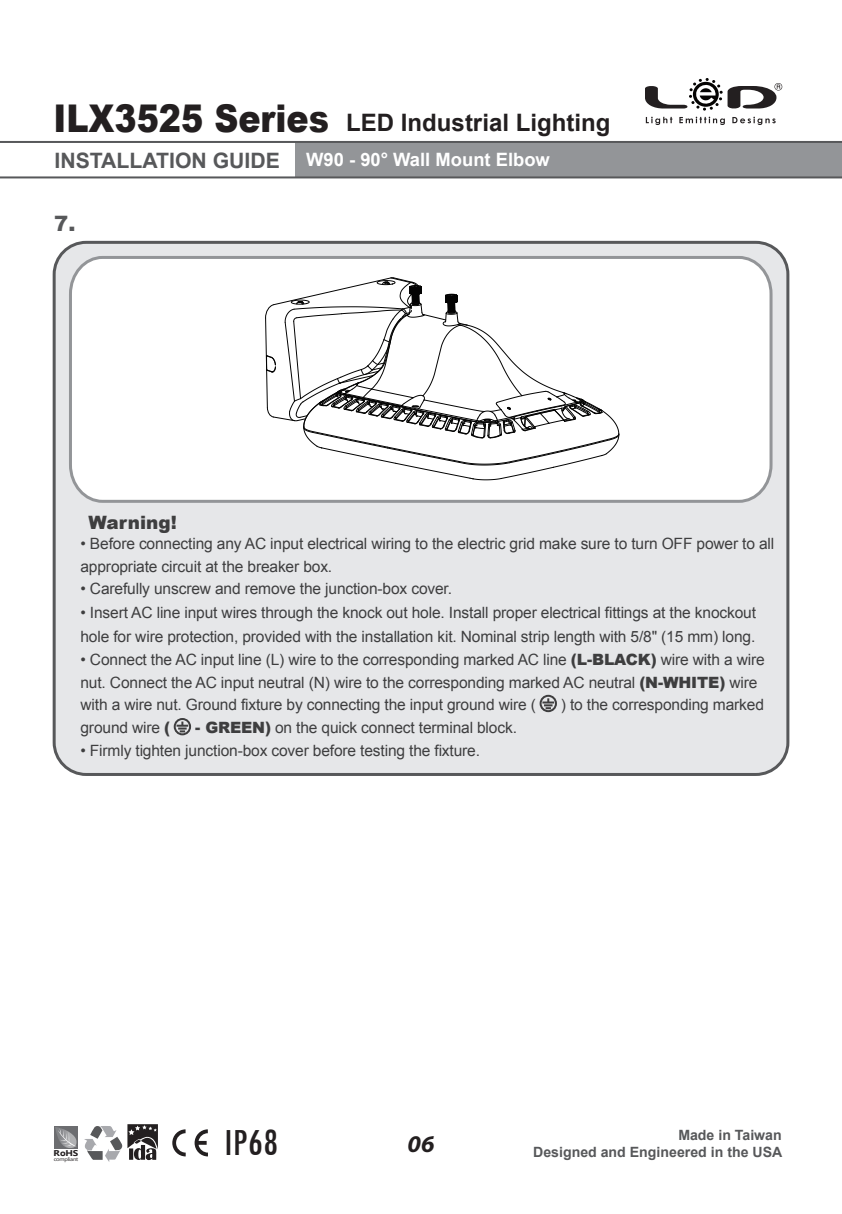
<style>
.page{position:relative;width:842px;height:1214px;background:#fff}
.page>*{position:absolute;margin:0;border:0;box-sizing:border-box;transform-origin:0 0}
.t1{font:condensed 39.8px "Tw Cen";color:#231f20;scale:1.04 1}
.t2{font:700 24px "Arial";color:#231f20}
.t3{font:italic 700 24px "Myriad Pro";color:#231f20;scale:1.04 1}
.t4{font:700 21.2px "Arial";color:#57585a}
.t5{font:900 21.2px "Arial";color:#57585a}
.t6{font:700 18.4px "Arial";color:#fff}
.t7{font:900 18.4px "Arial";color:#3e3e3f}
.t8{font:15.6px/22.6px "Arial";letter-spacing:-.01em;color:#3e3e3f}
.t9{font:700 14.2px/17px "Arial";color:#57585a;text-align:right}
.t10{font:700 8.6px "Khmer UI";color:#231f20;scale:1.08 1}
.t11{font:700 8.4px "Khmer UI";color:#231f20;scale:1.18 1}
.t12{font:5.2px "Khmer UI";letter-spacing:-.04em;color:#231f20;scale:1.15 1}
.s1{font-weight:900;font-size:38.2px}
.s2{font-weight:900}
</style>
<div class="page">
<div style="left:296px;top:142px;width:546px;height:35px;background:#939598"></div>
<hr style="left:0;top:141px;width:842px;height:2px;background:#57585a">
<hr style="left:0;top:176px;width:842px;height:2px;background:#57585a">
<div style="left:54px;top:242px;width:734px;height:532px;background:#e6e7e9;border-radius:32px"></div>
<div style="left:53px;top:241px;width:736px;height:534px;border:3px solid #57585a;border-radius:32px"></div>
<svg style="left:69px;top:256px;width:704px;height:247px;background:#f8f9f9"></svg>
<div style="left:540px;top:694px;width:17px;height:18px;border:2px solid #3e3e3f;border-radius:50%"></div>
<svg style="left:542px;top:698px;width:12px;height:11px"></svg>
<div style="left:174px;top:718px;width:17px;height:17px;border:2px solid #3e3e3f;border-radius:50%"></div>
<svg style="left:177px;top:721px;width:11px;height:11px"></svg>
<svg style="left:265px;top:277px;width:355px;height:203px;background:#e9e9e9"></svg>
<svg style="left:54px;top:1126px;width:24px;height:22px"></svg>
<svg style="left:55px;top:1126px;width:22px;height:21px"></svg>
<svg style="left:172px;top:1129px;width:36px;height:27px"></svg>
<svg style="left:84px;top:1124px;width:74px;height:37px"></svg>
<svg style="left:645px;top:78px;width:137px;height:33px"></svg>
<svg style="left:646px;top:117px;width:26px;height:8px"></svg>
<svg style="left:679px;top:117px;width:46px;height:8px"></svg>
<svg style="left:732px;top:117px;width:44px;height:8px"></svg>
<h2 class="t2" style="left:53px;top:107px;width:558px"><span class="s1">ILX3525 Series</span> LED Industrial Lighting</h2>
<h3 class="t4" style="left:54px;top:146px;width:227px">INSTALLATION GUIDE</h3>
<h3 class="t5" style="left:54px;top:208px;width:23px">7.</h3>
<p class="t6" style="left:306px;top:148px;width:245px">W90 - 90° Wall Mount Elbow</p>
<p class="t7" style="left:88px;top:508px;width:90px">Warning!</p>
<p class="t8" style="left:80px;top:532px;width:695px">• Before connecting any AC input electrical wiring to the electric grid make sure to turn OFF power to all appropriate circuit at the breaker box.</p>
<p class="t8" style="left:80px;top:577px;width:373px">• Carefully unscrew and remove the junction-box cover.</p>
<p class="t8" style="left:80px;top:601px;width:677px;line-height:24px">• Insert AC line input wires through the knock out hole. Install proper electrical fittings at the knockout hole for wire protection, provided with the installation kit. Nominal strip length with 5/8" (15 mm) long.</p>
<p class="t8" style="left:80px;top:648px;width:686px">• Connect the AC input line (L) wire to the corresponding marked AC line <span class="s2">(L-BLACK)</span> wire with a wire nut. Connect the AC input neutral (N) wire to the corresponding marked AC neutral <span class="s2">(N-WHITE)</span> wire with a wire nut. Ground fixture by connecting the input ground wire (</p>
<p class="t8" style="left:561px;top:693px;width:205px">) to the corresponding marked</p>
<p class="t8" style="left:80px;top:716px;width:91px">ground wire <span class="s2">(</span></p>
<p class="t8" style="left:195px;top:716px;width:323px"><span class="s2">- GREEN)</span> on the quick connect terminal block.</p>
<p class="t8" style="left:80px;top:739px;width:401px">• Firmly tighten junction-box cover before testing the fixture.</p>
<p class="t11" style="left:54px;top:1148px;width:23px">R HS</p>
<p class="t10" style="left:60px;top:1147px;width:7px">o</p>
<p class="t12" style="left:54px;top:1155px;width:23px">compliant</p>
<h1 class="t1" style="left:223px;top:1118px;width:54px">IP68</h1>
<h2 class="t3" style="left:407px;top:1127px;width:27px">06</h2>
<p class="t9" style="left:533px;top:1126px;width:251px">Made in Taiwan<br>Designed and Engineered in the USA</p>
</div>
